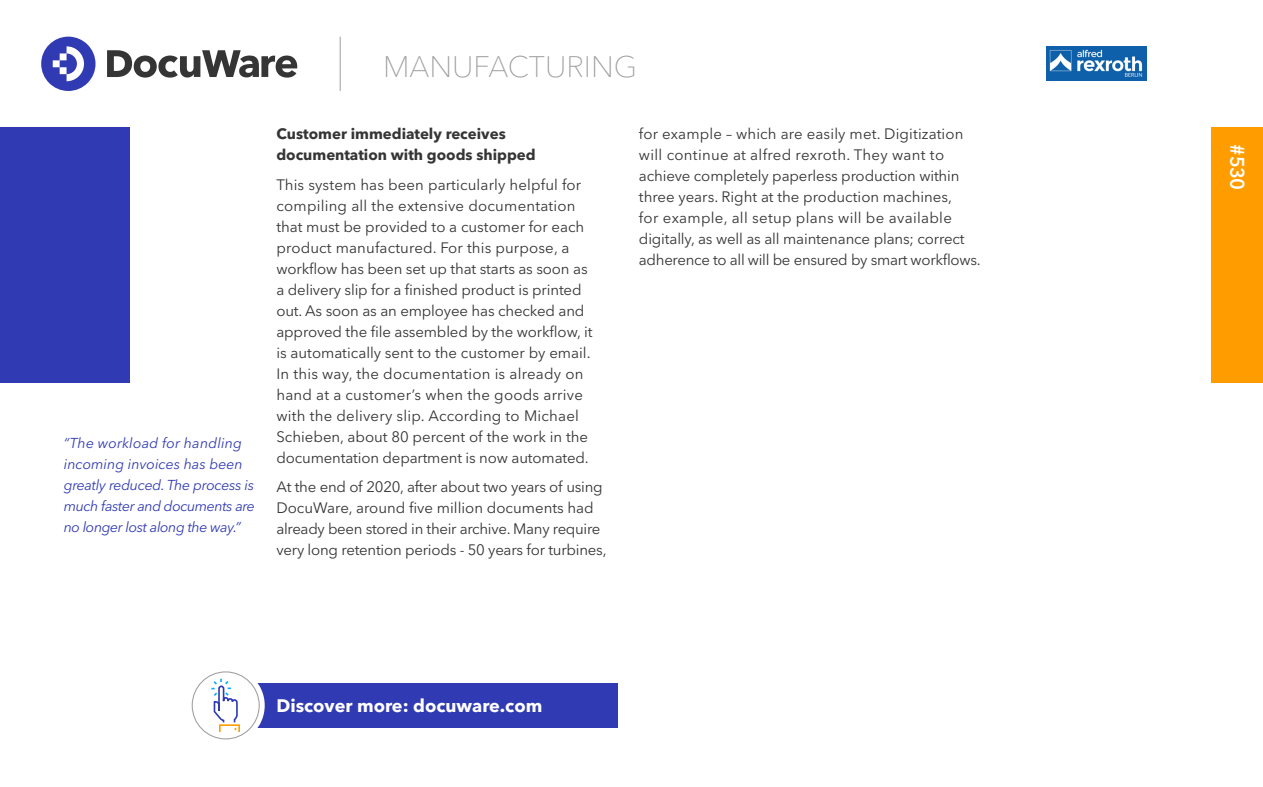
<style>
.page{position:relative;width:1263px;height:787px;background:#fff}
.page>*{position:absolute;margin:0;border:0;box-sizing:border-box;transform-origin:0 0}
.t1{font:100 29.4px "Avenir Next LT Pro";color:#9e9e9e}
.t2{font:600 19.5px "Avenir Next LT Pro";color:#fff}
.t3{font:700 18px "Avenir Next LT Pro";color:#fff}
.t4{font:15px/21px "Avenir Next LT Pro";color:#353535}
.t5{font:700 15px "Avenir Next LT Pro";color:#353535}
.t6{font:italic 14.25px/21px "Avenir Next LT Pro";letter-spacing:-.02em;color:#303ab2}
</style>
<div class="page">
<svg style="left:41px;top:37px;width:55px;height:54px"></svg>
<svg style="left:107px;top:50px;width:190px;height:28px"></svg>
<hr style="left:340px;top:37px;width:1px;height:54px;background:#9e9e9e">
<div style="left:1212px;top:128px;width:51px;height:255px;background:#ff9d00"></div>
<div style="left:0;top:128px;width:130px;height:255px;background:#303ab2"></div>
<div style="left:255px;top:683px;width:363px;height:44px;background:#303ab2"></div>
<div style="left:187px;top:666px;width:78px;height:78px;background:#fff;border-radius:50%"></div>
<div style="left:192px;top:671px;width:68px;height:68px;border:1px solid #9e9e9e;border-radius:50%"></div>
<svg style="left:211px;top:678px;width:29px;height:55px"></svg>
<img style="left:1046px;top:46px;width:100px;height:35px">
<p class="t6" style="left:64px;top:432px;width:193px">“The workload for handling incoming invoices has been greatly reduced. The process is much faster and documents are no longer lost along the way.”</p>
<h1 class="t1" style="left:383px;top:49px;width:255px">MANUFACTURING</h1>
<p class="t5" style="left:276px;top:124px;width:231px">Customer immediately receives</p>
<p class="t5" style="left:276px;top:145px;width:261px">documentation with goods shipped</p>
<p class="t4" style="left:276px;top:174px;width:317px">This system has been particularly helpful for compiling all the extensive documentation that must be provided to a customer for each product manufactured. For this purpose, a workflow has been set up that starts as soon as a delivery slip for a finished product is printed out. As soon as an employee has checked and approved the file assembled by the workflow, it is automatically sent to the customer by email.<br>In this way, the documentation is already on hand at a customer’s when the goods arrive with the delivery slip. According to Michael Schieben, about 80 percent of the work in the documentation department is now automated.</p>
<p class="t4" style="left:276px;top:476px;width:332px">At the end of 2020, after about two years of using DocuWare, around five million documents had already been stored in their archive. Many require very long retention periods - 50 years for turbines,</p>
<p class="t4" style="left:639px;top:123px;width:343px">for example – which are easily met. Digitization will continue at alfred rexroth. They want to achieve completely paperless production within three years. Right at the production machines,<br>for example, all setup plans will be available digitally, as well as all maintenance plans; correct adherence to all will be ensured by smart workflows.</p>
<p class="t3" style="left:276px;top:694px;width:267px">Discover more: docuware.com</p>
<h2 class="t2" style="left:1249px;top:144px;width:47px;rotate:90deg">#530</h2>
</div>
